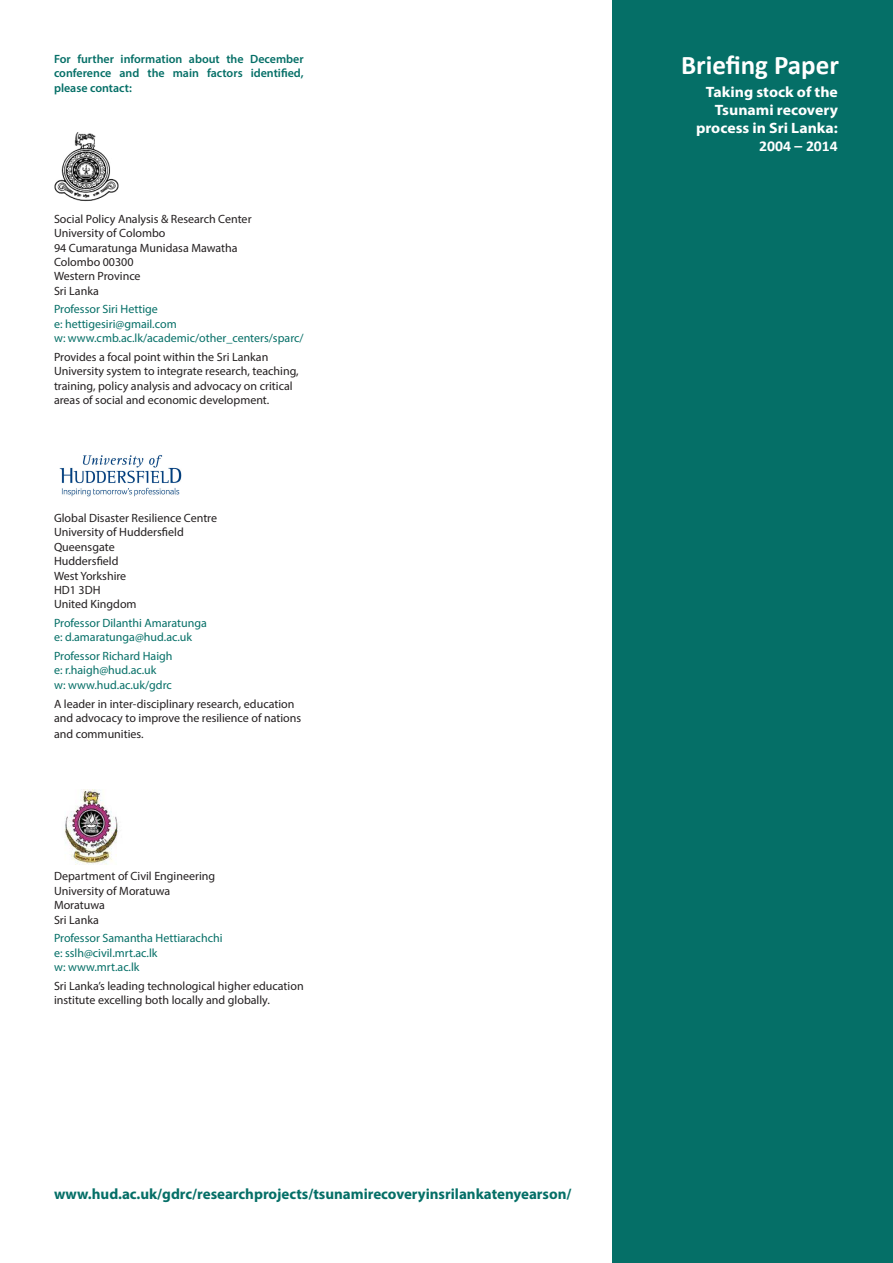
<style>
.page{position:relative;width:893px;height:1263px;background:#fff}
.page>*{position:absolute;margin:0;border:0;box-sizing:border-box;transform-origin:0 0}
.t1{font:700 27px "Calibri";color:#fff}
.t2{font:700 15px "Myriad Pro";color:#056f67}
.t3{font:700 15px/18px "Myriad Pro";color:#fff;text-align:right;scale:1.05 1}
.t4{font:12px/14.4px "Myriad Pro";color:#231f20}
.t5{font:12px "Myriad Pro";color:#056f67}
.t6{font:600 12px/14.4px "Myriad Pro";color:#056f67;text-align:justify}
.s1{font-family:"Calibri"}
</style>
<div class="page">
<div style="left:612px;top:0;width:281px;height:1263px;background:#056f67"></div>
<img style="left:54px;top:132px;width:64px;height:70px">
<img style="left:59px;top:455px;width:123px;height:42px">
<img style="left:64px;top:789px;width:54px;height:76px">
<p class="t6" style="left:54px;top:51px;width:251px">For further information about the December conference and the main factors identified, please contact:</p>
<p class="t4" style="left:54px;top:211px;width:199px">Social Policy Analysis &amp; Research Center</p>
<p class="t4" style="left:54px;top:226px;width:113px">University of Colombo</p>
<p class="t4" style="left:54px;top:240px;width:185px">94 Cumaratunga Munidasa Mawatha</p>
<p class="t4" style="left:54px;top:254px;width:81px">Colombo 00300</p>
<p class="t4" style="left:54px;top:269px;width:88px">Western Province</p>
<p class="t4" style="left:54px;top:283px;width:46px">Sri Lanka</p>
<p class="t5" style="left:54px;top:302px;width:105px">Professor Siri Hettige</p>
<p class="t5" style="left:54px;top:316px;width:124px">e: hettigesiri@gmail.com</p>
<p class="t5" style="left:54px;top:331px;width:251px">w: www.cmb.ac.lk/academic/other_centers/sparc/</p>
<p class="t4" style="left:54px;top:349px;width:246px">Provides a focal point within the Sri Lankan University system to integrate research, teaching, training, policy analysis and advocacy on critical areas of social and economic development.</p>
<p class="t4" style="left:54px;top:510px;width:165px">Global Disaster Resilience Centre</p>
<p class="t4" style="left:54px;top:525px;width:131px">University of Huddersfield</p>
<p class="t4" style="left:54px;top:539px;width:62px">Queensgate</p>
<p class="t4" style="left:54px;top:554px;width:66px">Huddersfield</p>
<p class="t4" style="left:54px;top:568px;width:74px">West Yorkshire</p>
<p class="t4" style="left:54px;top:582px;width:48px">HD1 3DH</p>
<p class="t4" style="left:54px;top:597px;width:84px">United Kingdom</p>
<p class="t5" style="left:54px;top:616px;width:154px">Professor Dilanthi Amaratunga</p>
<p class="t5" style="left:54px;top:630px;width:140px">e: d.amaratunga@hud.ac.uk</p>
<p class="t5" style="left:54px;top:649px;width:120px">Professor Richard Haigh</p>
<p class="t5" style="left:54px;top:663px;width:104px">e: r.haigh@hud.ac.uk</p>
<p class="t5" style="left:54px;top:677px;width:119px">w: www.hud.ac.uk/gdrc</p>
<p class="t4" style="left:54px;top:696px;width:249px">A leader in inter-disciplinary research, education and advocacy to improve the resilience of nations</p>
<p class="t4" style="left:54px;top:727px;width:91px">and communities.</p>
<p class="t4" style="left:54px;top:869px;width:163px">Department of Civil Engineering</p>
<p class="t4" style="left:54px;top:883px;width:118px">University of Moratuwa</p>
<p class="t4" style="left:54px;top:898px;width:53px">Moratuwa</p>
<p class="t4" style="left:54px;top:912px;width:46px">Sri Lanka</p>
<p class="t5" style="left:54px;top:931px;width:170px">Professor Samantha Hettiarachchi</p>
<p class="t5" style="left:54px;top:945px;width:105px">e: sslh@civil.mrt.ac.lk</p>
<p class="t5" style="left:54px;top:960px;width:87px">w: www.mrt.ac.lk</p>
<p class="t4" style="left:54px;top:978px;width:251px">Sri Lanka’s leading technological higher education institute excelling both locally and globally.</p>
<p class="t2" style="left:54px;top:1184px;width:519px">www.hud.ac.uk/gdrc/researchprojects/tsunamirecoveryinsrilankatenyearson/</p>
<p class="t1" style="left:681px;top:48px;width:159px">Briefing Paper</p>
<p class="t3" style="left:696px;top:83px;width:137px">Taking stock of the<br>Tsunami recovery process in Sri Lanka:<br><span class="s1">2004 – 2014</span></p>
</div>
